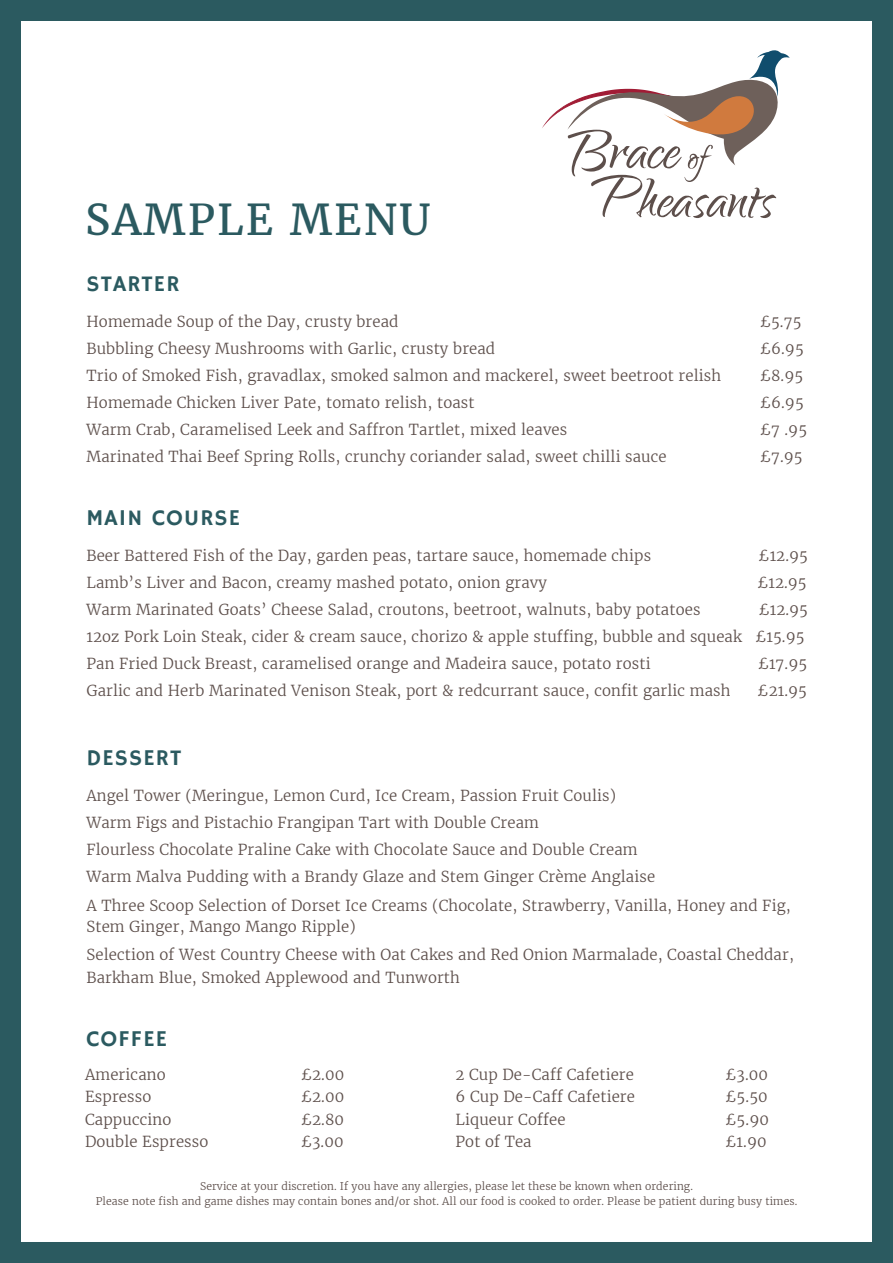
<style>
.page{position:relative;width:893px;height:1263px;background:#fff}
.page>*{position:absolute;margin:0;border:0;box-sizing:border-box;transform-origin:0 0}
.t1{font:42px "Merriweather";letter-spacing:.05em;color:#2b5a60}
.t2{font:22.5px "Hammersmith One";letter-spacing:.05em;color:#2b5a60}
.t3{font:300 15px/21px "Merriweather";letter-spacing:.01em;color:#5d4f4b}
.t4{font:300 10.5px "Merriweather";letter-spacing:.01em;color:#5d4f4b}
</style>
<div class="page">
<div style="left:0;top:0;width:893px;height:1263px;border:21px solid #2b5a60"></div>
<svg style="left:542px;top:50px;width:248px;height:168px"></svg>
<p class="t1" style="left:85px;top:193px;width:346px">SAMPLE MENU</p>
<p class="t2" style="left:86px;top:271px;width:95px">STARTER</p>
<p class="t3" style="left:86px;top:311px;width:314px">Homemade Soup of the Day, crusty bread</p>
<p class="t3" style="left:760px;top:311px;width:43px">£5.75</p>
<p class="t3" style="left:86px;top:338px;width:410px">Bubbling Cheesy Mushrooms with Garlic, crusty bread</p>
<p class="t3" style="left:760px;top:338px;width:45px">£6.95</p>
<p class="t3" style="left:86px;top:365px;width:636px">Trio of Smoked Fish, gravadlax, smoked salmon and mackerel, sweet beetroot relish</p>
<p class="t3" style="left:760px;top:365px;width:45px">£8.95</p>
<p class="t3" style="left:86px;top:392px;width:390px">Homemade Chicken Liver Pate, tomato relish, toast</p>
<p class="t3" style="left:760px;top:392px;width:45px">£6.95</p>
<p class="t3" style="left:86px;top:419px;width:482px">Warm Crab, Caramelised Leek and Saffron Tartlet, mixed leaves</p>
<p class="t3" style="left:760px;top:419px;width:49px">£7 .95</p>
<p class="t3" style="left:86px;top:446px;width:582px">Marinated Thai Beef Spring Rolls, crunchy coriander salad, sweet chilli sauce</p>
<p class="t3" style="left:760px;top:446px;width:44px">£7.95</p>
<p class="t2" style="left:86px;top:505px;width:155px">MAIN COURSE</p>
<p class="t3" style="left:86px;top:545px;width:566px">Beer Battered Fish of the Day, garden peas, tartare sauce, homemade chips</p>
<p class="t3" style="left:759px;top:545px;width:51px">£12.95</p>
<p class="t3" style="left:86px;top:572px;width:462px">Lamb’s Liver and Bacon, creamy mashed potato, onion gravy</p>
<p class="t3" style="left:757px;top:572px;width:51px">£12.95</p>
<p class="t3" style="left:86px;top:599px;width:615px">Warm Marinated Goats’ Cheese Salad, croutons, beetroot, walnuts, baby potatoes</p>
<p class="t3" style="left:759px;top:599px;width:51px">£12.95</p>
<p class="t3" style="left:86px;top:626px;width:720px">12oz Pork Loin Steak, cider &amp; cream sauce, chorizo &amp; apple stuffing, bubble and squeak £15.95</p>
<p class="t3" style="left:86px;top:653px;width:566px">Pan Fried Duck Breast, caramelised orange and Madeira sauce, potato rosti</p>
<p class="t3" style="left:758px;top:653px;width:51px">£17.95</p>
<p class="t3" style="left:86px;top:680px;width:646px">Garlic and Herb Marinated Venison Steak, port &amp; redcurrant sauce, confit garlic mash</p>
<p class="t3" style="left:758px;top:680px;width:51px">£21.95</p>
<p class="t2" style="left:86px;top:745px;width:96px">DESSERT</p>
<p class="t3" style="left:86px;top:785px;width:531px">Angel Tower (Meringue, Lemon Curd, Ice Cream, Passion Fruit Coulis)</p>
<p class="t3" style="left:86px;top:812px;width:454px">Warm Figs and Pistachio Frangipan Tart with Double Cream</p>
<p class="t3" style="left:86px;top:839px;width:553px">Flourless Chocolate Praline Cake with Chocolate Sauce and Double Cream</p>
<p class="t3" style="left:86px;top:866px;width:570px">Warm Malva Pudding with a Brandy Glaze and Stem Ginger Crème Anglaise</p>
<p class="t3" style="left:86px;top:895px;width:706px">A Three Scoop Selection of Dorset Ice Creams (Chocolate, Strawberry, Vanilla, Honey and Fig,<br>Stem Ginger, Mango Mango Ripple)</p>
<p class="t3" style="left:86px;top:943px;width:709px;line-height:22.5px">Selection of West Country Cheese with Oat Cakes and Red Onion Marmalade, Coastal Cheddar,<br>Barkham Blue, Smoked Applewood and Tunworth</p>
<p class="t2" style="left:86px;top:1025px;width:82px">COFFEE</p>
<p class="t3" style="left:85px;top:1064px;width:82px">Americano</p>
<p class="t3" style="left:301px;top:1064px;width:45px">£2.00</p>
<p class="t3" style="left:85px;top:1086px;width:68px">Espresso</p>
<p class="t3" style="left:301px;top:1086px;width:45px">£2.00</p>
<p class="t3" style="left:85px;top:1109px;width:88px">Cappuccino</p>
<p class="t3" style="left:301px;top:1109px;width:45px">£2.80</p>
<p class="t3" style="left:85px;top:1131px;width:125px">Double Espresso</p>
<p class="t3" style="left:301px;top:1131px;width:44px">£3.00</p>
<p class="t3" style="left:455px;top:1064px;width:180px">2 Cup De-Caff Cafetiere</p>
<p class="t3" style="left:725px;top:1064px;width:44px">£3.00</p>
<p class="t3" style="left:455px;top:1086px;width:181px">6 Cup De-Caff Cafetiere</p>
<p class="t3" style="left:725px;top:1086px;width:44px">£5.50</p>
<p class="t3" style="left:455px;top:1109px;width:112px">Liqueur Coffee</p>
<p class="t3" style="left:725px;top:1109px;width:45px">£5.90</p>
<p class="t3" style="left:455px;top:1131px;width:78px">Pot of Tea</p>
<p class="t3" style="left:725px;top:1131px;width:43px">£1.90</p>
<p class="t4" style="left:200px;top:1180px;width:494px">Service at your discretion. If you have any allergies, please let these be known when ordering.</p>
<p class="t4" style="left:96px;top:1195px;width:703px">Please note fish and game dishes may contain bones and/or shot. All our food is cooked to order. Please be patient during busy times.</p>
</div>
